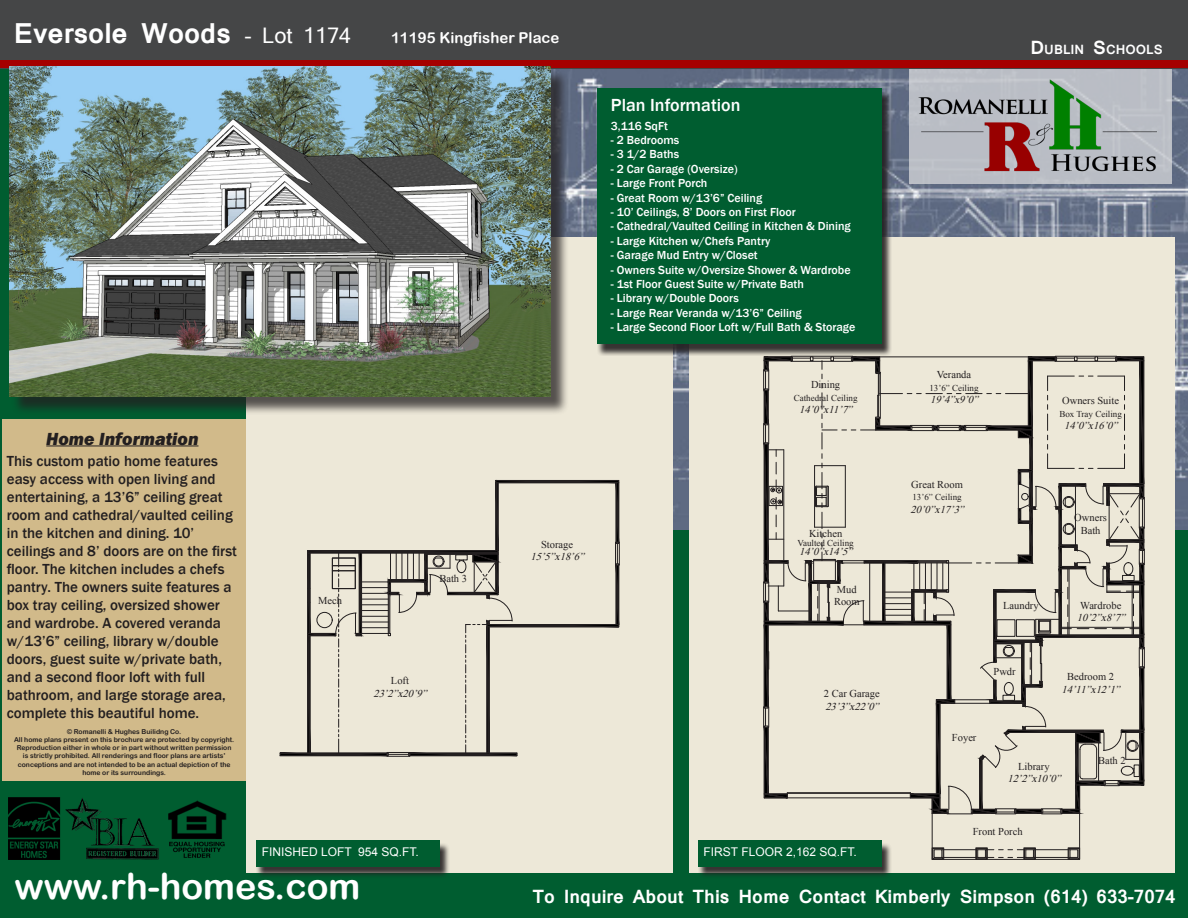
<style>
.page{position:relative;width:1188px;height:918px;background:#005d30}
.page>*{position:absolute;margin:0;border:0;box-sizing:border-box;transform-origin:0 0}
.t1{font:36px "Arial Rounded MT Bold";color:#fff}
.t2{font:700 27px "Mangal";color:#fff}
.t3{font:700 18px "Mangal";color:#fff}
.t4{font:500 18px "Franklin Gothic";color:#fff}
.t5{font:italic 800 18px "Franklin Gothic";color:#231f20}
.t6{font:500 15px/18px "Franklin Gothic";color:#231f20}
.t7{font:15px "Arial Rounded MT Bold";color:#fff}
.t8{font:700 12.6px "Mangal";color:#fff}
.t9{font:500 12px "Franklin Gothic";color:#fff}
.t10{font:12px "Arial";color:#fff}
.t11{font:10.5px "Times New Roman";color:#231f20}
.t12{font:italic 10.5px "Times New Roman";color:#231f20}
.t13{font:9px "Times New Roman";color:#231f20}
.t14{font:6.75px/8.1px "Arial Rounded MT Bold";color:#231f20;text-align:center}
.s1{font-weight:400;font-size:21px}
.s2{font-size:18px}
</style>
<div class="page">
<img style="left:551px;top:68px;width:637px;height:461px">
<div style="left:2px;top:419px;width:245px;height:362px;background:#d1ba8a"></div>
<div style="left:247px;top:238px;width:426px;height:635px;background:#ede8d8"></div>
<div style="left:689px;top:238px;width:486px;height:635px;background:#ede8d8"></div>
<div style="left:909px;top:68px;width:262px;height:116px;background:#bbbfc6"></div>
<div style="left:0;top:0;width:1188px;height:68px;background:#454647"></div>
<div style="left:0;top:60px;width:1188px;height:8px;background:#a50000"></div>
<img style="left:9px;top:797px;width:218px;height:63px">
<img style="left:911px;top:68px;width:245px;height:123px">
<div style="left:597px;top:91px;width:295px;height:265px;background:#231f20;opacity:.9"></div>
<div style="left:598px;top:88px;width:284px;height:256px;background:#005d30"></div>
<hr style="left:46px;top:446px;width:153px;height:1px;background:#231f20">
<div style="left:11px;top:69px;width:559px;height:347px;background:#231f20;opacity:.75"></div>
<div style="left:256px;top:842px;width:194px;height:37px;background:#231f20;opacity:.9"></div>
<div style="left:257px;top:840px;width:183px;height:26px;background:#005d30"></div>
<div style="left:698px;top:842px;width:194px;height:37px;background:#231f20;opacity:.9"></div>
<div style="left:698px;top:840px;width:184px;height:26px;background:#005d30"></div>
<img style="left:9px;top:67px;width:542px;height:330px">
<div style="left:763px;top:707px;width:6px;height:21px;border:1px solid #231f20"></div>
<div style="left:1139px;top:647px;width:6px;height:21px;border:1px solid #231f20"></div>
<div style="left:763px;top:369px;width:6px;height:21px;border:1px solid #231f20"></div>
<div style="left:763px;top:423px;width:6px;height:21px;border:1px solid #231f20"></div>
<div style="left:1139px;top:549px;width:6px;height:16px;border:1px solid #231f20"></div>
<div style="left:1139px;top:497px;width:6px;height:32px;border:1px solid #231f20"></div>
<div style="left:763px;top:582px;width:6px;height:21px;border:1px solid #231f20"></div>
<svg style="left:764px;top:356px;width:380px;height:504px"></svg>
<svg style="left:279px;top:480px;width:340px;height:276px"></svg>
<p class="t2" style="left:14px;top:8px;width:339px">Eversole Woods <span class="s1">- Lot 1174</span></p>
<p class="t7" style="left:391px;top:29px;width:170px">11195 Kingfisher Place</p>
<p class="t5" style="left:46px;top:427px;width:154px">Home Information</p>
<p class="t6" style="left:7px;top:453px;width:232px">This custom patio home features easy access with open living and entertaining, a 13’6” ceiling great room and cathedral/vaulted ceiling in the kitchen and dining. 10’ ceilings and 8’ doors are on the first floor. The kitchen includes a chefs pantry. The owners suite features a box tray ceiling, oversized shower and wardrobe. A covered veranda w/13’6” ceiling, library w/double doors, guest suite w/private bath, and a second floor loft with full bathroom, and large storage area, complete this beautiful home.</p>
<p class="t14" style="left:67px;top:728px;width:115px">© Romanelli &amp; Hughes Builidng Co.</p>
<p class="t14" style="left:14px;top:736px;width:222px">All home plans present on this brochure are protected by copyright.<br>Reproduction either in whole or in part without written permission is strictly prohibited. All renderings and floor plans are artists’ conceptions and are not intended to be an actual depiction of the home or its surroundings.</p>
<p class="t11" style="left:318px;top:593px;width:25px">Mech</p>
<p class="t11" style="left:439px;top:571px;width:29px">Bath 3</p>
<p class="t11" style="left:391px;top:674px;width:20px">Loft</p>
<p class="t12" style="left:373px;top:686px;width:58px">23’2”x20’9”</p>
<p class="t11" style="left:541px;top:537px;width:34px">Storage</p>
<p class="t12" style="left:531px;top:550px;width:58px">15’5”x18’6”</p>
<p class="t4" style="left:611px;top:94px;width:131px">Plan Information</p>
<p class="t9" style="left:611px;top:118px;width:59px">3,116 SqFt</p>
<p class="t9" style="left:611px;top:133px;width:70px">- 2 Bedrooms</p>
<p class="t9" style="left:611px;top:147px;width:70px">- 3 1/2 Baths</p>
<p class="t9" style="left:611px;top:161px;width:128px">- 2 Car Garage (Oversize)</p>
<p class="t9" style="left:611px;top:176px;width:98px">- Large Front Porch</p>
<p class="t9" style="left:611px;top:190px;width:153px">- Great Room w/13’6” Ceiling</p>
<p class="t9" style="left:611px;top:205px;width:186px">- 10’ Ceilings, 8’ Doors on First Floor</p>
<p class="t9" style="left:611px;top:219px;width:241px">- Cathedral/Vaulted Ceiling in Kitchen &amp; Dining</p>
<p class="t9" style="left:611px;top:233px;width:161px">- Large Kitchen w/Chefs Pantry</p>
<p class="t9" style="left:611px;top:248px;width:148px">- Garage Mud Entry w/Closet</p>
<p class="t9" style="left:611px;top:262px;width:241px">- Owners Suite w/Oversize Shower &amp; Wardrobe</p>
<p class="t9" style="left:611px;top:277px;width:195px">- 1st Floor Guest Suite w/Private Bath</p>
<p class="t9" style="left:611px;top:291px;width:129px">- Library w/Double Doors</p>
<p class="t9" style="left:611px;top:305px;width:192px">- Large Rear Veranda w/13’6” Ceiling</p>
<p class="t9" style="left:611px;top:320px;width:246px">- Large Second Floor Loft w/Full Bath &amp; Storage</p>
<p class="t11" style="left:811px;top:377px;width:31px">Dining</p>
<p class="t13" style="left:794px;top:392px;width:65px">Cathedral Ceiling</p>
<p class="t12" style="left:799px;top:403px;width:58px">14’0”x11’7”</p>
<p class="t11" style="left:809px;top:526px;width:35px">Kitchen</p>
<p class="t13" style="left:798px;top:537px;width:58px">Vaulted Ceiling</p>
<p class="t12" style="left:799px;top:544px;width:58px">14’0”x14’5”</p>
<p class="t11" style="left:837px;top:582px;width:21px">Mud</p>
<p class="t11" style="left:834px;top:595px;width:27px">Room</p>
<p class="t11" style="left:824px;top:687px;width:57px">2 Car Garage</p>
<p class="t12" style="left:825px;top:699px;width:58px">23’3”x22’0”</p>
<p class="t8" style="left:1030px;top:38px;width:132px"><span class="s2">D</span>UBLIN <span class="s2">S</span>CHOOLS</p>
<p class="t11" style="left:937px;top:368px;width:36px">Veranda</p>
<p class="t13" style="left:929px;top:382px;width:51px">13’6” Ceiling</p>
<p class="t12" style="left:930px;top:393px;width:53px">19’4”x9’0”</p>
<p class="t11" style="left:911px;top:477px;width:53px">Great Room</p>
<p class="t13" style="left:912px;top:491px;width:51px">13’6” Ceiling</p>
<p class="t12" style="left:911px;top:502px;width:58px">20’0”x17’3”</p>
<p class="t11" style="left:1062px;top:394px;width:58px">Owners Suite</p>
<p class="t13" style="left:1059px;top:408px;width:64px">Box Tray Ceiling</p>
<p class="t12" style="left:1064px;top:419px;width:58px">14’0”x16’0”</p>
<p class="t11" style="left:1074px;top:511px;width:34px">Owners</p>
<p class="t11" style="left:1081px;top:523px;width:21px">Bath</p>
<p class="t11" style="left:1003px;top:598px;width:37px">Laundry</p>
<p class="t11" style="left:1080px;top:598px;width:43px">Wardrobe</p>
<p class="t12" style="left:1077px;top:611px;width:53px">10’2”x8’7”</p>
<p class="t11" style="left:952px;top:731px;width:26px">Foyer</p>
<p class="t11" style="left:994px;top:664px;width:24px">Pwdr</p>
<p class="t11" style="left:1067px;top:670px;width:48px">Bedroom 2</p>
<p class="t12" style="left:1062px;top:682px;width:63px">14’11”x12’1”</p>
<p class="t11" style="left:1018px;top:759px;width:33px">Library</p>
<p class="t12" style="left:1007px;top:772px;width:58px">12’2”x10’0”</p>
<p class="t11" style="left:1098px;top:753px;width:29px">Bath 2</p>
<p class="t11" style="left:973px;top:824px;width:51px">Front Porch</p>
<p class="t10" style="left:262px;top:844px;width:159px">FINISHED LOFT 954 SQ.FT.</p>
<p class="t10" style="left:704px;top:844px;width:155px">FIRST FLOOR 2,162 SQ.FT.</p>
<p class="t3" style="left:532px;top:880px;width:645px">To Inquire About This Home Contact Kimberly Simpson (614) 633-7074</p>
<p class="t1" style="left:14px;top:865px;width:348px">www.rh-homes.com</p>
</div>
